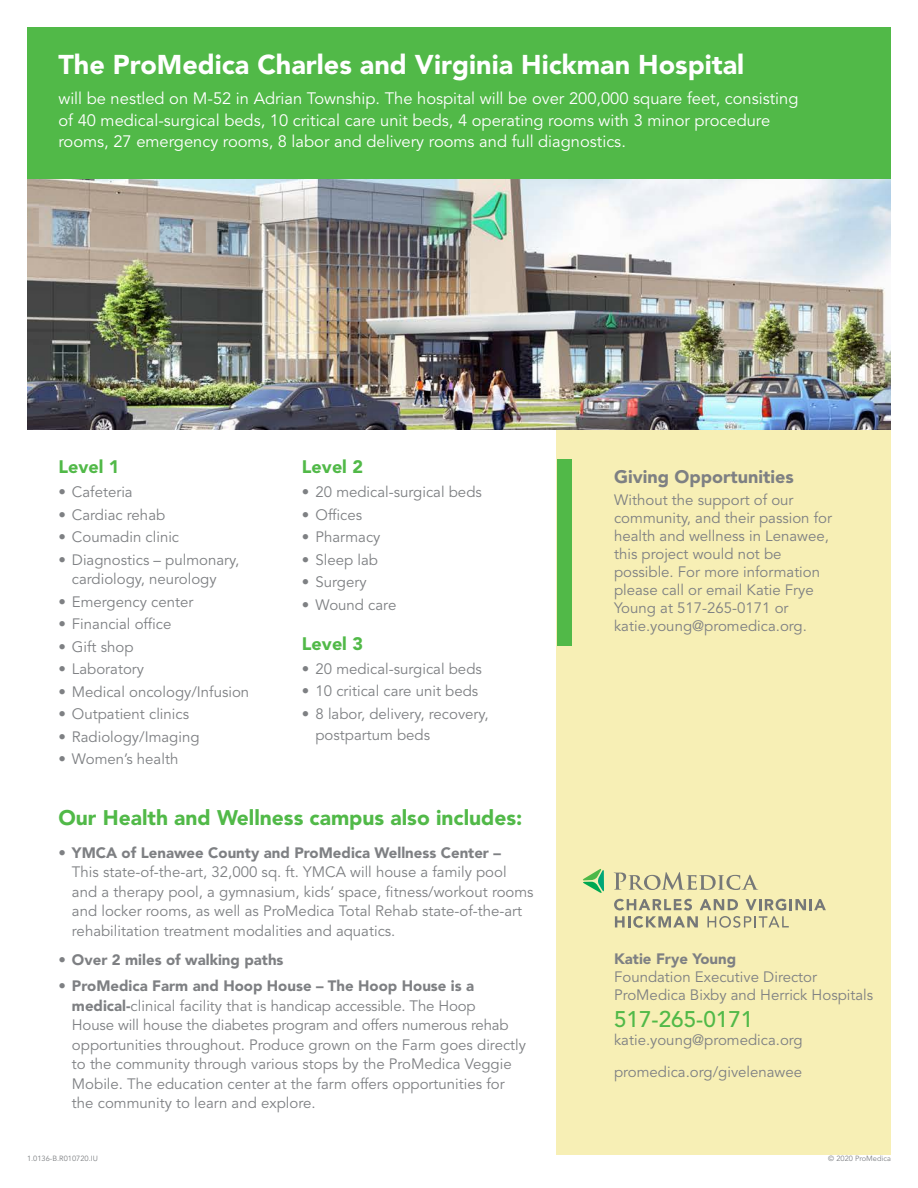
<style>
.page{position:relative;width:918px;height:1188px;background:#fff}
.page>*{position:absolute;margin:0;border:0;box-sizing:border-box;transform-origin:0 0}
.bullets{font:900 27px "Avenir LT Std";color:#fff}
.bullets-2{font:500 22.5px "Avenir LT Std";color:#51b948}
.bullets-3{font:900 21px "Avenir LT Std";color:#51b948}
.bullets-4{font:900 18px "Avenir LT Std";color:#7e8083}
.bullets-5{font:900 18px "Avenir LT Std";color:#51b948}
.bullets-6{font:16.5px/22.5px "Avenir LT Std";color:#fff}
.bullets-7{font:15px/19.5px "Avenir LT Std";color:#7e8083}
.t1{font:900 15px "Avenir LT Std";color:#7e8083}
.t2{font:7.5px "Avenir LT Std";color:#7e8083}
.s1{font-weight:900}
</style>
<div class="page">
<div style="left:556px;top:430px;width:334px;height:725px;background:#f7efb5"></div>
<div style="left:27px;top:27px;width:863px;height:396px;background:#51b948"></div>
<img style="left:27px;top:179px;width:864px;height:251px">
<svg style="left:614px;top:899px;width:212px;height:29px"></svg>
<svg style="left:614px;top:872px;width:144px;height:18px"></svg>
<svg style="left:583px;top:869px;width:21px;height:24px"></svg>
<div style="left:557px;top:460px;width:14px;height:186px;background:#51b948"></div>
<p class="bullets" style="left:58px;top:49px;width:687px">The ProMedica Charles and Virginia Hickman Hospital</p>
<p class="bullets-6" style="left:58px;top:87px;width:742px">will be nestled on M-52 in Adrian Township. The hospital will be over 200,000 square feet, consisting of 40 medical-surgical beds, 10 critical care unit beds, 4 operating rooms with 3 minor procedure</p>
<p class="bullets-6" style="left:58px;top:131px;width:569px">rooms, 27 emergency rooms, 8 labor and delivery rooms and full diagnostics.</p>
<p class="bullets-5" style="left:58px;top:456px;width:63px">Level 1</p>
<p class="bullets-7" style="left:58px;top:483px;width:76px">• Cafeteria</p>
<p class="bullets-7" style="left:58px;top:505px;width:108px">• Cardiac rehab</p>
<p class="bullets-7" style="left:58px;top:528px;width:122px">• Coumadin clinic</p>
<p class="bullets-7" style="left:58px;top:550px;width:182px;text-align:center">• Diagnostics – pulmonary, cardiology, neurology</p>
<p class="bullets-7" style="left:58px;top:592px;width:136px">• Emergency center</p>
<p class="bullets-7" style="left:58px;top:615px;width:114px">• Financial office</p>
<p class="bullets-7" style="left:58px;top:637px;width:77px">• Gift shop</p>
<p class="bullets-7" style="left:58px;top:660px;width:87px">• Laboratory</p>
<p class="bullets-7" style="left:58px;top:682px;width:192px">• Medical oncology/Infusion</p>
<p class="bullets-7" style="left:58px;top:705px;width:132px">• Outpatient clinics</p>
<p class="bullets-7" style="left:58px;top:727px;width:143px">• Radiology/Imaging</p>
<p class="bullets-7" style="left:58px;top:750px;width:121px">• Women’s health</p>
<p class="bullets-5" style="left:302px;top:456px;width:63px">Level 2</p>
<p class="bullets-7" style="left:302px;top:483px;width:181px">• 20 medical-surgical beds</p>
<p class="bullets-7" style="left:302px;top:505px;width:62px">• Offices</p>
<p class="bullets-7" style="left:302px;top:528px;width:80px">• Pharmacy</p>
<p class="bullets-7" style="left:302px;top:550px;width:78px">• Sleep lab</p>
<p class="bullets-7" style="left:302px;top:573px;width:66px">• Surgery</p>
<p class="bullets-7" style="left:302px;top:595px;width:96px">• Wound care</p>
<p class="bullets-5" style="left:302px;top:633px;width:63px">Level 3</p>
<p class="bullets-7" style="left:302px;top:659px;width:181px">• 20 medical-surgical beds</p>
<p class="bullets-7" style="left:302px;top:682px;width:178px">• 10 critical care unit beds</p>
<p class="bullets-7" style="left:315px;top:703px;width:175px;line-height:21px;text-indent:-14px">• 8 labor, delivery, recovery, postpartum beds</p>
<p class="bullets-3" style="left:58px;top:805px;width:465px">Our Health and Wellness campus also includes:</p>
<p class="bullets-7" style="left:72px;top:843px;width:463px;text-indent:-14px"><span class="s1">• YMCA of Lenawee County and ProMedica Wellness Center –<br></span>This state-of-the-art, 32,000 sq. ft. YMCA will house a family pool and a therapy pool, a gymnasium, kids’ space, fitness/workout rooms and locker rooms, as well as ProMedica Total Rehab state-of-the-art rehabilitation treatment modalities and aquatics.</p>
<p class="t1" style="left:58px;top:951px;width:227px">• Over 2 miles of walking paths</p>
<p class="bullets-7" style="left:72px;top:977px;width:456px;text-indent:-14px"><span class="s1">• ProMedica Farm and Hoop House – The Hoop House is a medical-</span>clinical facility that is handicap accessible. The Hoop<br>House will house the diabetes program and offers numerous rehab opportunities throughout. Produce grown on the Farm goes directly to the community through various stops by the ProMedica Veggie Mobile. The education center at the farm offers opportunities for the community to learn and explore.</p>
<p class="bullets-4" style="left:614px;top:466px;width:181px">Giving Opportunities</p>
<p class="bullets-7" style="left:614px;top:492px;width:220px;line-height:18px">Without the support of our community, and their passion for health and wellness in Lenawee, this project would not be possible. For more information please call or email Katie Frye<br>Young at 517-265-0171 or katie.young@promedica.org.</p>
<p class="bullets-7" style="left:614px;top:950px;width:261px;line-height:18px"><span class="s1">Katie Frye Young<br></span>Foundation Executive Director<br>ProMedica Bixby and Herrick Hospitals</p>
<p class="bullets-2" style="left:614px;top:1006px;width:141px">517-265-0171</p>
<p class="bullets-7" style="left:614px;top:1031px;width:190px">katie.young@promedica.org</p>
<p class="bullets-7" style="left:614px;top:1062px;width:190px">promedica.org/givelenawee</p>
<p class="t2" style="left:27px;top:1154px;width:72px">1.0136-B.R010720.IU</p>
<p class="t2" style="left:828px;top:1154px;width:64px">© 2020 ProMedica</p>
</div>
